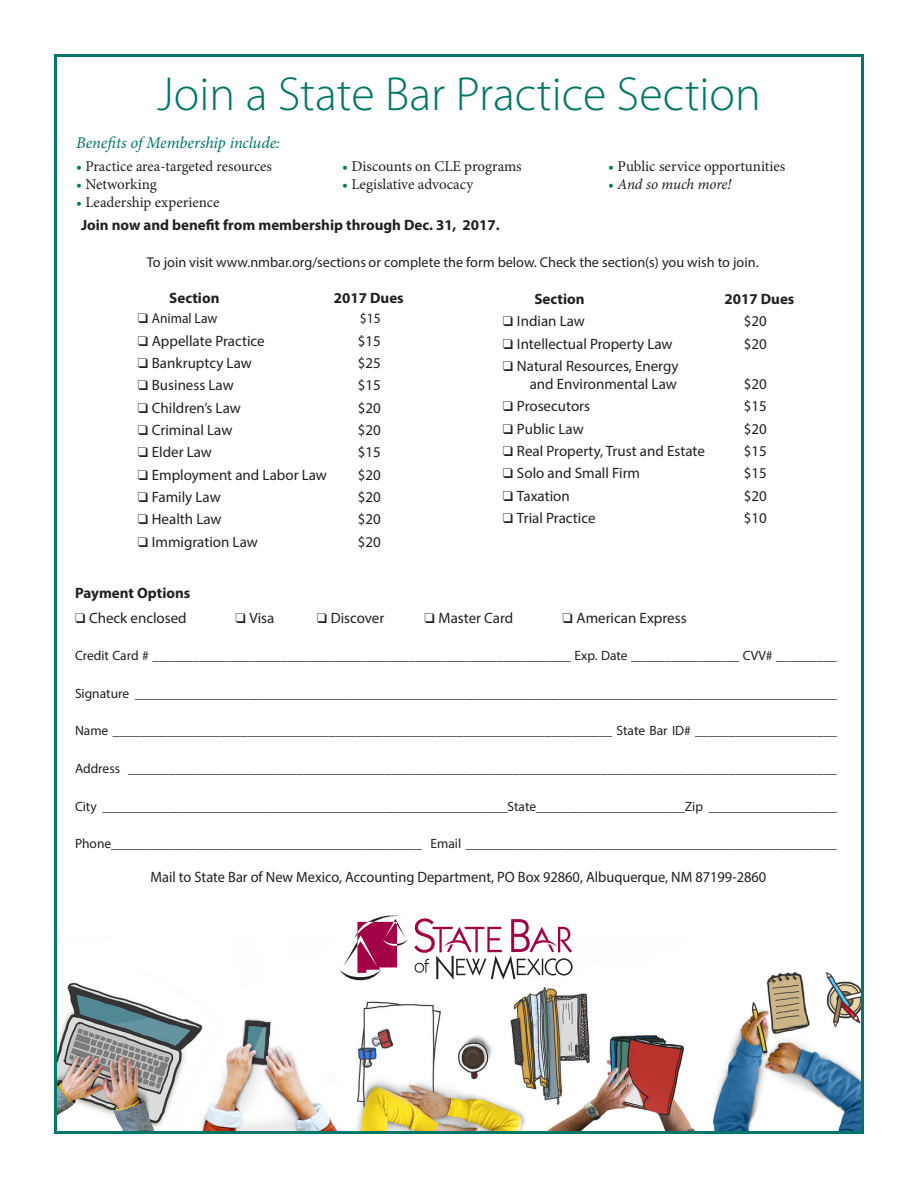
<style>
.page{position:relative;width:918px;height:1188px;background:#fff}
.page>*{position:absolute;margin:0;border:0;box-sizing:border-box;transform-origin:0 0}
.t1{font:300 48px "Myriad Pro";color:#007769}
.t2{font:italic 16.5px "Minion Pro";letter-spacing:-.005em;color:#007769}
.t3{font:15px/18px "Myriad Pro";color:#231f20;text-align:right}
.t4{font:15px "Minion Pro";color:#231f20}
.t5{font:700 15px "Myriad Pro";color:#231f20}
.t6{font:15px "Myriad Pro";color:#231f20;scale:.96 1}
.t7{font:italic 15px "Minion Pro";letter-spacing:-.01em;color:#231f20}
.t8{font:14.25px "Myriad Pro";color:#231f20}
.t9{font:14.25px "Myriad Pro";color:#231f20;scale:.95 1}
.t10{font:13.5px "Myriad Pro";color:#231f20}
.s1{color:#007769}
.s2{font-style:normal;color:#007769}
</style>
<div class="page">
<img style="left:58px;top:972px;width:802px;height:158px">
<svg style="left:339px;top:915px;width:69px;height:65px"></svg>
<svg style="left:414px;top:918px;width:159px;height:61px"></svg>
<p class="t1" style="left:157px;top:65px;width:605px">Join a State Bar Practice Section</p>
<p class="t2" style="left:76px;top:131px;width:206px">Benefits of Membership include:</p>
<p class="t4" style="left:76px;top:156px;width:197px"><span class="s1">•</span> Practice area-targeted resources</p>
<p class="t4" style="left:76px;top:174px;width:82px"><span class="s1">•</span> Networking</p>
<p class="t4" style="left:76px;top:192px;width:145px"><span class="s1">•</span> Leadership experience</p>
<p class="t4" style="left:342px;top:156px;width:181px"><span class="s1">•</span> Discounts on CLE programs</p>
<p class="t4" style="left:342px;top:174px;width:133px"><span class="s1">•</span> Legislative advocacy</p>
<p class="t5" style="left:81px;top:215px;width:420px">Join now and benefit from membership through Dec. 31, 2017.</p>
<p class="t4" style="left:608px;top:156px;width:179px"><span class="s1">•</span> Public service opportunities</p>
<p class="t7" style="left:608px;top:174px;width:125px"><span class="s2">•</span> And so much more!</p>
<p class="t8" style="left:147px;top:253px;width:613px">To join visit www.nmbar.org/sections or complete the form below. Check the section(s) you wish to join.</p>
<p class="t5" style="left:169px;top:289px;width:52px">Section</p>
<p class="t5" style="left:334px;top:289px;width:72px">2017 Dues</p>
<p class="t9" style="left:138px;top:310px;width:85px">❑ Animal Law</p>
<p class="t9" style="left:360px;top:310px;width:23px">$15</p>
<p class="t3" style="left:138px;top:332px;width:128px">❑ Appellate Practice</p>
<p class="t3" style="left:358px;top:332px;width:25px">$15</p>
<p class="t3" style="left:138px;top:354px;width:116px">❑ Bankruptcy Law</p>
<p class="t3" style="left:358px;top:354px;width:25px">$25</p>
<p class="t3" style="left:138px;top:376px;width:98px">❑ Business Law</p>
<p class="t3" style="left:358px;top:376px;width:25px">$15</p>
<p class="t3" style="left:138px;top:398px;width:105px">❑ Children’s Law</p>
<p class="t3" style="left:358px;top:398px;width:25px">$20</p>
<p class="t3" style="left:138px;top:421px;width:96px">❑ Criminal Law</p>
<p class="t3" style="left:358px;top:421px;width:25px">$20</p>
<p class="t3" style="left:138px;top:443px;width:76px">❑ Elder Law</p>
<p class="t3" style="left:358px;top:443px;width:25px">$15</p>
<p class="t3" style="left:138px;top:465px;width:191px">❑ Employment and Labor Law</p>
<p class="t3" style="left:358px;top:465px;width:25px">$20</p>
<p class="t3" style="left:138px;top:488px;width:84px">❑ Family Law</p>
<p class="t3" style="left:358px;top:488px;width:25px">$20</p>
<p class="t3" style="left:138px;top:510px;width:85px">❑ Health Law</p>
<p class="t3" style="left:358px;top:510px;width:25px">$20</p>
<p class="t3" style="left:138px;top:532px;width:122px">❑ Immigration Law</p>
<p class="t3" style="left:358px;top:532px;width:25px">$20</p>
<p class="t5" style="left:75px;top:583px;width:117px">Payment Options</p>
<p class="t3" style="left:75px;top:608px;width:113px">❑ Check enclosed</p>
<p class="t3" style="left:236px;top:608px;width:40px">❑ Visa</p>
<p class="t3" style="left:317px;top:608px;width:69px">❑ Discover</p>
<p class="t3" style="left:424px;top:608px;width:90px">❑ Master Card</p>
<p class="t3" style="left:562px;top:608px;width:126px">❑ American Express</p>
<p class="t10" style="left:75px;top:647px;width:763px">Credit Card # ______________________________________________________________ Exp. Date ________________ CVV# _________</p>
<p class="t10" style="left:75px;top:685px;width:764px">Signature __________________________________________________________________________________________________________</p>
<p class="t10" style="left:75px;top:723px;width:763px">Name __________________________________________________________________________ State Bar ID# _____________________</p>
<p class="t10" style="left:75px;top:760px;width:763px">Address _________________________________________________________________________________________________________</p>
<p class="t10" style="left:75px;top:798px;width:764px">City ____________________________________________________________State______________________Zip ___________________</p>
<p class="t10" style="left:75px;top:835px;width:764px">Phone______________________________________________ Email _______________________________________________________</p>
<p class="t5" style="left:534px;top:289px;width:52px">Section</p>
<p class="t5" style="left:724px;top:289px;width:72px">2017 Dues</p>
<p class="t3" style="left:503px;top:312px;width:84px">❑ Indian Law</p>
<p class="t3" style="left:744px;top:312px;width:25px">$20</p>
<p class="t3" style="left:503px;top:334px;width:171px">❑ Intellectual Property Law</p>
<p class="t3" style="left:744px;top:334px;width:25px">$20</p>
<p class="t3" style="left:503px;top:357px;width:177px">❑ Natural Resources, Energy and Environmental Law</p>
<p class="t3" style="left:744px;top:375px;width:25px">$20</p>
<p class="t3" style="left:503px;top:397px;width:89px">❑ Prosecutors</p>
<p class="t3" style="left:744px;top:397px;width:25px">$15</p>
<p class="t3" style="left:503px;top:419px;width:82px">❑ Public Law</p>
<p class="t3" style="left:744px;top:419px;width:25px">$20</p>
<p class="t3" style="left:503px;top:442px;width:204px">❑ Real Property, Trust and Estate</p>
<p class="t3" style="left:744px;top:442px;width:25px">$15</p>
<p class="t3" style="left:503px;top:464px;width:139px">❑ Solo and Small Firm</p>
<p class="t3" style="left:744px;top:464px;width:25px">$15</p>
<p class="t3" style="left:503px;top:486px;width:68px">❑ Taxation</p>
<p class="t3" style="left:744px;top:486px;width:25px">$20</p>
<p class="t3" style="left:503px;top:509px;width:94px">❑ Trial Practice</p>
<p class="t3" style="left:744px;top:509px;width:25px">$10</p>
<p class="t6" style="left:151px;top:868px;width:643px">Mail to State Bar of New Mexico, Accounting Department, PO Box 92860, Albuquerque, NM 87199-2860</p>
</div>
